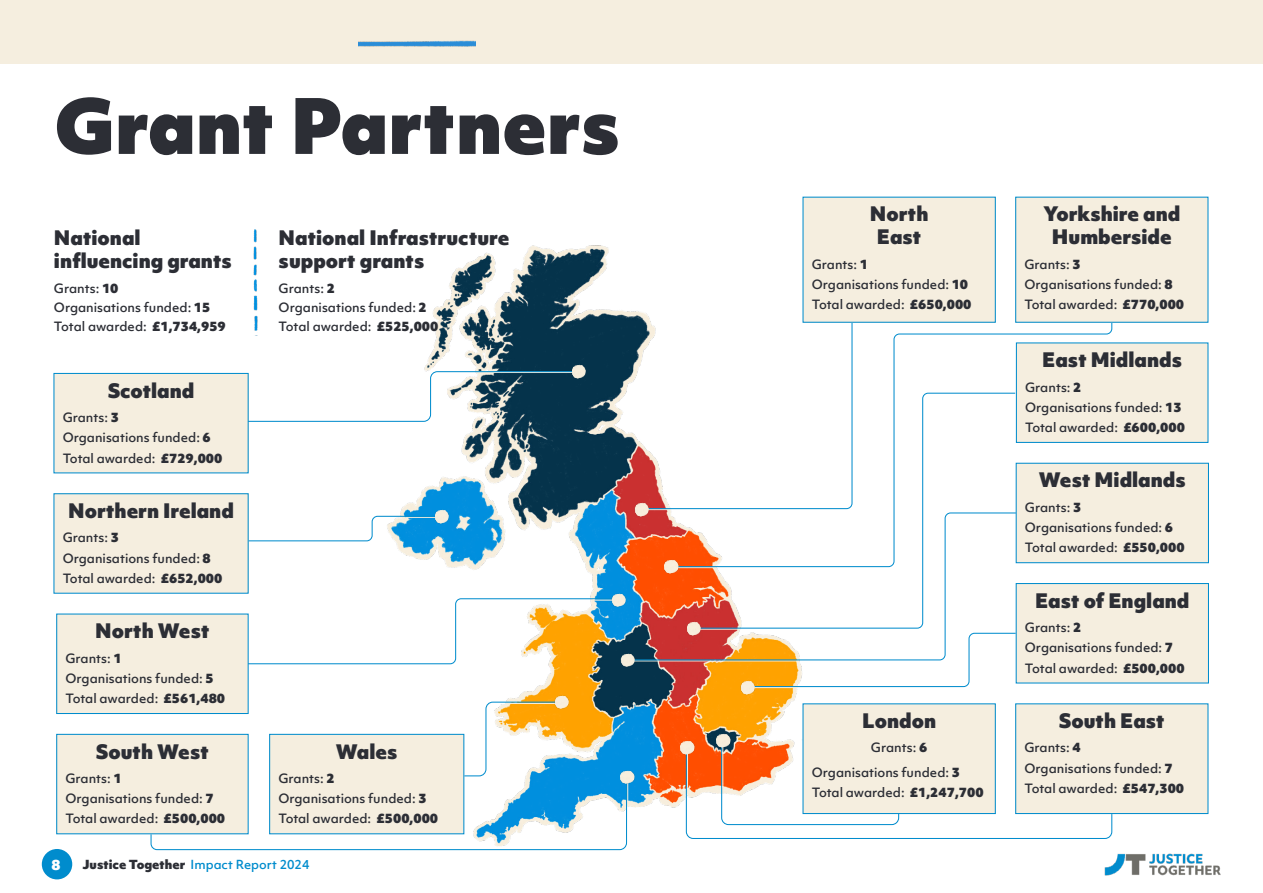
<style>
.page{position:relative;width:1263px;height:893px;background:#fff}
.page>*{position:absolute;margin:0;border:0;box-sizing:border-box;transform-origin:0 0}
.t1{font:900 73.5px "Objektiv Mk 1";color:#2c2e35}
.t2{font:900 19.2px/23px "Objektiv Mk 1";color:#2c2e35}
.t3{font:900 13.5px "Objektiv Mk 1";color:#fff}
.t4{font:500 12.3px/20.2px "Objektiv Mk 1";color:#2c2e35}
.t5{font:500 12px "Objektiv Mk 1";color:#008ccd}
.s1{font-weight:900}
.s2{font-weight:900;color:#2c2e35}
</style>
<div class="page">
<div style="left:42px;top:849px;width:30px;height:30px;background:#008ccd;border-radius:50%"></div>
<img style="left:1104px;top:853px;width:117px;height:22px">
<div style="left:0;top:0;width:1263px;height:63px;background:#f5eedf"></div>
<img style="left:396px;top:245px;width:401px;height:563px">
<div style="left:1016px;top:343px;width:192px;height:99px;background:#f5eedf"></div>
<div style="left:1016px;top:342px;width:192px;height:101px;border:1px solid #008ccd"></div>
<div style="left:57px;top:734px;width:191px;height:100px;background:#f5eedf"></div>
<div style="left:56px;top:734px;width:193px;height:100px;border:1px solid #008ccd"></div>
<div style="left:57px;top:614px;width:191px;height:99px;background:#f5eedf"></div>
<div style="left:56px;top:613px;width:193px;height:101px;border:1px solid #008ccd"></div>
<div style="left:54px;top:494px;width:194px;height:99px;background:#f5eedf"></div>
<div style="left:53px;top:493px;width:196px;height:101px;border:1px solid #008ccd"></div>
<div style="left:54px;top:373px;width:194px;height:100px;background:#f5eedf"></div>
<div style="left:53px;top:373px;width:196px;height:100px;border:1px solid #008ccd"></div>
<svg style="left:247px;top:371px;width:328px;height:51px"></svg>
<img style="left:612px;top:593px;width:15px;height:16px">
<svg style="left:685px;top:740px;width:428px;height:99px"></svg>
<img style="left:680px;top:740px;width:16px;height:17px">
<img style="left:716px;top:733px;width:15px;height:16px">
<div style="left:803px;top:704px;width:192px;height:109px;background:#f5eedf"></div>
<div style="left:802px;top:703px;width:194px;height:111px;border:1px solid #008ccd"></div>
<div style="left:1016px;top:704px;width:192px;height:109px;background:#f5eedf"></div>
<div style="left:1015px;top:703px;width:193px;height:111px;border:1px solid #008ccd"></div>
<svg style="left:749px;top:661px;width:268px;height:27px"></svg>
<div style="left:1016px;top:583px;width:192px;height:100px;background:#f5eedf"></div>
<div style="left:1016px;top:583px;width:193px;height:100px;border:1px solid #008ccd"></div>
<img style="left:741px;top:680px;width:15px;height:17px">
<hr style="left:754px;top:687px;width:44px;height:1px;background:#f5eedf">
<svg style="left:630px;top:512px;width:387px;height:149px"></svg>
<img style="left:621px;top:653px;width:15px;height:16px">
<div style="left:1016px;top:463px;width:192px;height:100px;background:#f5eedf"></div>
<div style="left:1016px;top:463px;width:193px;height:100px;border:1px solid #008ccd"></div>
<svg style="left:695px;top:568px;width:321px;height:61px"></svg>
<svg style="left:674px;top:306px;width:439px;height:262px"></svg>
<img style="left:664px;top:559px;width:15px;height:17px">
<img style="left:687px;top:621px;width:15px;height:16px">
<svg style="left:646px;top:322px;width:207px;height:188px"></svg>
<img style="left:635px;top:502px;width:15px;height:16px">
<div style="left:1016px;top:197px;width:192px;height:125px;background:#f5eedf"></div>
<div style="left:1015px;top:197px;width:193px;height:126px;border:1px solid #008ccd"></div>
<div style="left:803px;top:197px;width:192px;height:125px;background:#f5eedf"></div>
<div style="left:802px;top:197px;width:194px;height:126px;border:1px solid #008ccd"></div>
<img style="left:253px;top:230px;width:5px;height:101px">
<img style="left:358px;top:41px;width:118px;height:6px">
<img style="left:555px;top:695px;width:15px;height:6px">
<svg style="left:150px;top:701px;width:478px;height:150px"></svg>
<hr style="left:687px;top:751px;width:1px;height:37px;background:#f5eedf">
<hr style="left:722px;top:744px;width:1px;height:44px;background:#f5eedf">
<svg style="left:248px;top:515px;width:196px;height:27px"></svg>
<svg style="left:247px;top:598px;width:371px;height:67px"></svg>
<img style="left:572px;top:364px;width:15px;height:16px">
<img style="left:435px;top:509px;width:15px;height:17px">
<img style="left:620px;top:770px;width:16px;height:16px">
<h1 class="t1" style="left:54px;top:72px;width:568px">Grant Partners</h1>
<h2 class="t2" style="left:54px;top:226px;width:179px">National influencing grants</h2>
<p class="t4" style="left:54px;top:278px;width:173px;line-height:19.2px">Grants: <span class="s1">10<br></span>Organisations funded: <span class="s1">15<br></span>Total awarded: <span class="s1">£1,734,959</span></p>
<h2 class="t2" style="left:108px;top:378px;width:88px">Scotland</h2>
<p class="t4" style="left:63px;top:407px;width:161px">Grants: <span class="s1">3<br></span>Organisations funded: <span class="s1">6<br></span>Total awarded: <span class="s1">£729,000</span></p>
<h2 class="t2" style="left:68px;top:498px;width:167px">Northern Ireland</h2>
<p class="t4" style="left:63px;top:527px;width:161px">Grants: <span class="s1">3<br></span>Organisations funded: <span class="s1">8<br></span>Total awarded: <span class="s1">£652,000</span></p>
<h2 class="t2" style="left:95px;top:619px;width:116px">North West</h2>
<p class="t4" style="left:65px;top:648px;width:161px">Grants: <span class="s1">1<br></span>Organisations funded: <span class="s1">5<br></span>Total awarded: <span class="s1">£561,480</span></p>
<h2 class="t2" style="left:96px;top:739px;width:115px">South West</h2>
<p class="t4" style="left:65px;top:768px;width:161px">Grants: <span class="s1">1<br></span>Organisations funded: <span class="s1">7<br></span>Total awarded: <span class="s1">£500,000</span></p>
<h2 class="t2" style="left:279px;top:226px;width:232px">National Infrastructure support grants</h2>
<p class="t4" style="left:279px;top:278px;width:161px;line-height:19.2px">Grants: <span class="s1">2<br></span>Organisations funded: <span class="s1">2<br></span>Total awarded: <span class="s1">£525,000</span></p>
<h2 class="t2" style="left:336px;top:739px;width:63px">Wales</h2>
<p class="t4" style="left:278px;top:768px;width:161px">Grants: <span class="s1">2<br></span>Organisations funded: <span class="s1">3<br></span>Total awarded: <span class="s1">£500,000</span></p>
<p class="t3" style="left:52px;top:855px;width:11px">8</p>
<p class="t5" style="left:82px;top:856px;width:228px"><span class="s2">Justice Together</span> Impact Report 2024</p>
<h2 class="t2" style="left:870px;top:202px;width:60px;text-align:center">North<br>East</h2>
<p class="t4" style="left:812px;top:254px;width:161px">Grants: <span class="s1">1<br></span>Organisations funded: <span class="s1">10<br></span>Total awarded: <span class="s1">£650,000</span></p>
<h2 class="t2" style="left:862px;top:709px;width:75px">London</h2>
<p class="t4" style="left:812px;top:735px;width:150px;line-height:24.3px;text-indent:59px">Grants: <span class="s1">6<br></span>Organisations funded: <span class="s1">3</span></p>
<p class="t4" style="left:812px;top:782px;width:173px">Total awarded: <span class="s1">£1,247,700</span></p>
<h2 class="t2" style="left:1043px;top:202px;width:138px;text-align:center">Yorkshire and<br>Humberside</h2>
<p class="t4" style="left:1024px;top:254px;width:161px">Grants: <span class="s1">3<br></span>Organisations funded: <span class="s1">8<br></span>Total awarded: <span class="s1">£770,000</span></p>
<h2 class="t2" style="left:1042px;top:348px;width:141px">East Midlands</h2>
<p class="t4" style="left:1025px;top:377px;width:161px">Grants: <span class="s1">2<br></span>Organisations funded: <span class="s1">13<br></span>Total awarded: <span class="s1">£600,000</span></p>
<h2 class="t2" style="left:1039px;top:468px;width:148px">West Midlands</h2>
<p class="t4" style="left:1025px;top:497px;width:161px">Grants: <span class="s1">3<br></span>Organisations funded: <span class="s1">6<br></span>Total awarded: <span class="s1">£550,000</span></p>
<h2 class="t2" style="left:1035px;top:588px;width:156px">East of England</h2>
<p class="t4" style="left:1025px;top:617px;width:161px">Grants: <span class="s1">2<br></span>Organisations funded: <span class="s1">7<br></span>Total awarded: <span class="s1">£500,000</span></p>
<h2 class="t2" style="left:1059px;top:709px;width:107px">South East</h2>
<p class="t4" style="left:1024px;top:737px;width:161px">Grants: <span class="s1">4<br></span>Organisations funded: <span class="s1">7<br></span>Total awarded: <span class="s1">£547,300</span></p>
</div>
